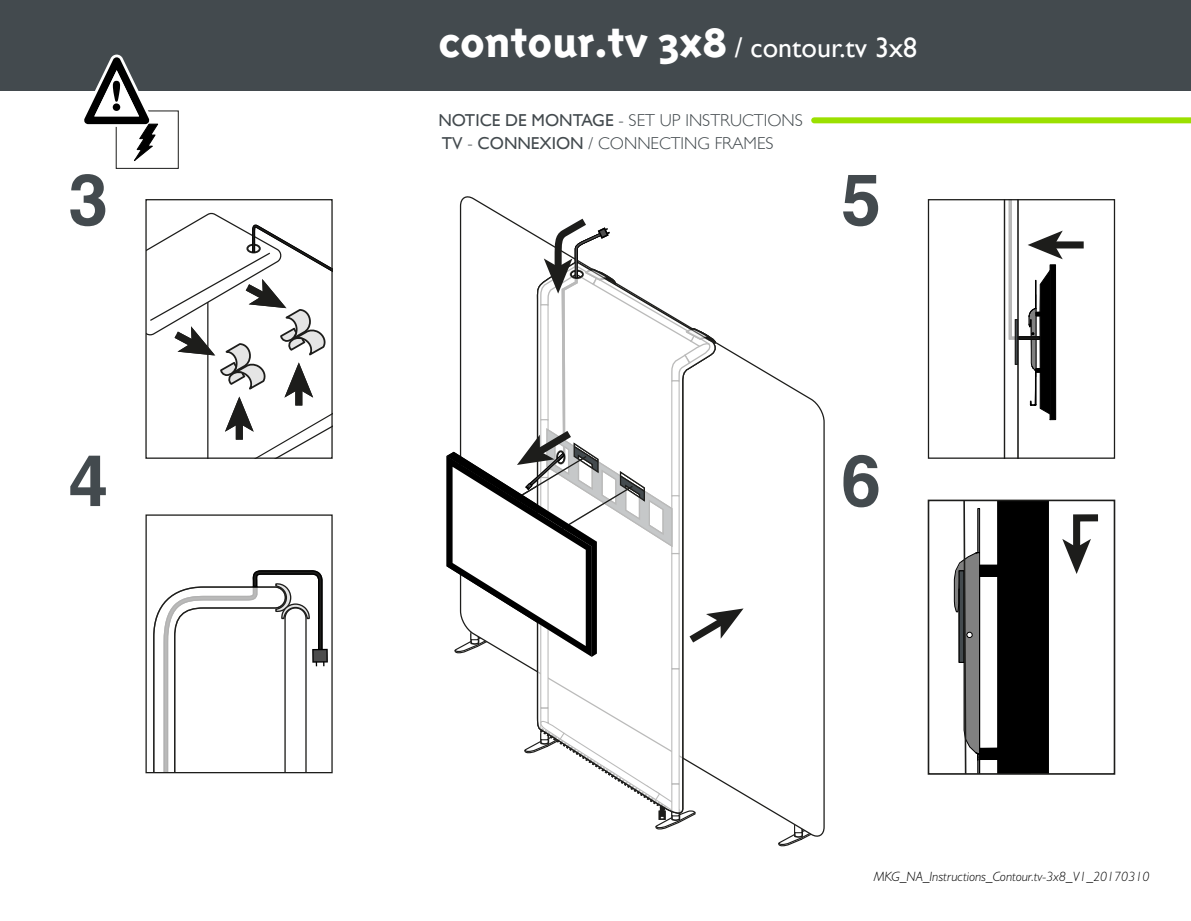
<style>
.page{position:relative;width:1191px;height:921px;background:#fff}
.page>*{position:absolute;margin:0;border:0;box-sizing:border-box;transform-origin:0 0}
.t1{font:700 71.55px "Helvetica";color:#434a4e}
.t2{font:28.05px "Gill Sans";color:#fff}
.t3{font:300 17.25px/23.2px "Gill Sans";color:#434a4e}
.t4{font:italic 300 13.5px "Gill Sans MT Pro";color:#000}
.s1{font-family:"Triplex Sans";font-weight:800;font-size:47.1px}
.s2{font-weight:400}
</style>
<div class="page">
<div style="left:0;top:0;width:1191px;height:91px;background:#434a4e"></div>
<div style="left:814px;top:117px;width:377px;height:6px;background:#9be000"></div>
<svg style="left:146px;top:211px;width:186px;height:247px"></svg>
<svg style="left:153px;top:570px;width:175px;height:201px"></svg>
<div style="left:145px;top:514px;width:188px;height:259px;border:1px solid #1d1d1b"></div>
<div style="left:116px;top:110px;width:63px;height:59px;border:1px solid #1d1d1b"></div>
<svg style="left:778px;top:838px;width:27px;height:8px"></svg>
<svg style="left:459px;top:196px;width:366px;height:642px"></svg>
<svg style="left:523px;top:706px;width:173px;height:123px"></svg>
<svg style="left:537px;top:656px;width:179px;height:157px"></svg>
<div style="left:1053px;top:241px;width:31px;height:7px;background:#1d1d1b"></div>
<svg style="left:1003px;top:201px;width:60px;height:255px"></svg>
<div style="left:928px;top:199px;width:187px;height:259px;border:1px solid #1d1d1b"></div>
<div style="left:928px;top:499px;width:187px;height:275px;border:2px solid #1d1d1b"></div>
<svg style="left:954px;top:499px;width:160px;height:276px"></svg>
<svg style="left:84px;top:55px;width:74px;height:106px"></svg>
<svg style="left:447px;top:215px;width:297px;height:441px"></svg>
<h1 class="t1" style="left:68px;top:142px;width:41px">3</h1>
<h1 class="t1" style="left:68px;top:423px;width:41px">4</h1>
<h2 class="t2" style="left:438px;top:31px;width:480px"><span class="s1">contour.tv 3x8</span> / contour.tv 3x8</h2>
<p class="t3" style="left:438px;top:108px;width:366px"><span class="s2">NOTICE DE MONTAGE</span> - SET UP INSTRUCTIONS<br><span class="s2">TV</span> - <span class="s2">CONNEXION</span> / CONNECTING FRAMES</p>
<h1 class="t1" style="left:841px;top:142px;width:41px">5</h1>
<h1 class="t1" style="left:841px;top:423px;width:41px">6</h1>
<p class="t4" style="left:874px;top:868px;width:277px">MKG_NA_Instructions_Contour.tv-3x8_V1_20170310</p>
</div>
